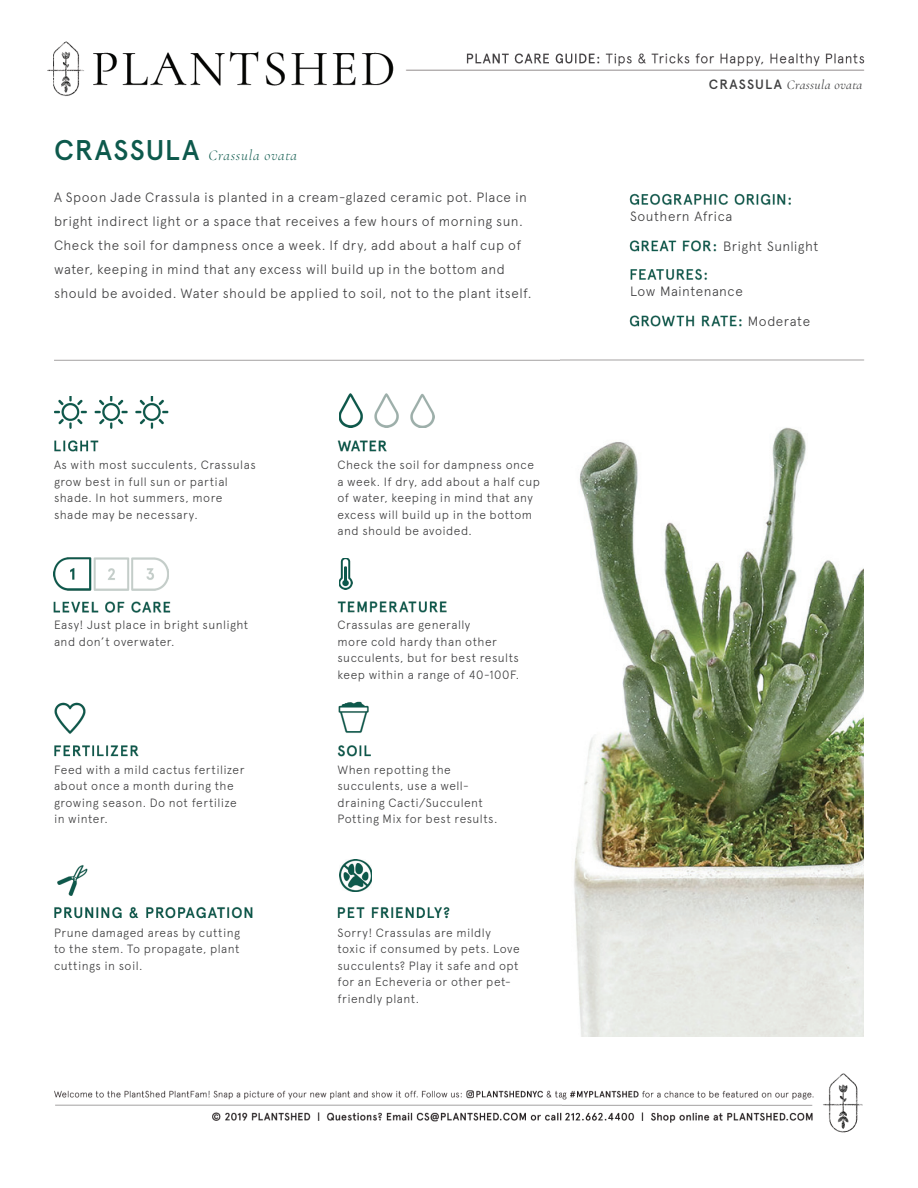
<style>
.page{position:relative;width:918px;height:1188px;background:#fff}
.page>*{position:absolute;margin:0;border:0;box-sizing:border-box;transform-origin:0 0}
.t1{font:italic 300 15px "Cormorant Garamond";letter-spacing:.05em;color:#0d594c}
.t2{font:300 13.5px/24px "Apercu";letter-spacing:.035em;color:#3e3e3f}
.t3{font:italic 13.5px "Cormorant Garamond";letter-spacing:.025em;color:#3e3e3f}
.t4{font:300 12px/16.5px "Apercu";letter-spacing:.04em;color:#3e3e3f}
.s1{font-family:"Apercu";font-weight:500;font-style:normal;font-size:28.5px}
.s2{font-family:"Apercu";font-weight:500;font-style:normal}
</style>
<div class="page">
<img style="left:47px;top:41px;width:818px;height:1092px">
<img style="left:340px;top:860px;width:32px;height:32px">
<img style="left:54px;top:558px;width:115px;height:32px">
<img style="left:339px;top:394px;width:95px;height:33px">
<img style="left:54px;top:396px;width:115px;height:32px">
<img style="left:339px;top:558px;width:13px;height:31px">
<img style="left:554px;top:417px;width:310px;height:619px">
<p class="t1" style="left:54px;top:146px;width:244px"><span class="s1">CRASSULA</span> Crassula ovata</p>
<p class="t2" style="left:54px;top:185px;width:479px">A Spoon Jade Crassula is planted in a cream-glazed ceramic pot. Place in bright indirect light or a space that receives a few hours of morning sun.<br>Check the soil for dampness once a week. If dry, add about a half cup of water, keeping in mind that any excess will build up in the bottom and should be avoided. Water should be applied to soil, not to the plant itself.</p>
<p class="t4" style="left:54px;top:457px;width:203px">As with most succulents, Crassulas grow best in full sun or partial shade. In hot summers, more shade may be necessary.</p>
<p class="t4" style="left:338px;top:457px;width:204px">Check the soil for dampness once a week. If dry, add about a half cup of water, keeping in mind that any excess will build up in the bottom and should be avoided.</p>
<p class="t4" style="left:54px;top:617px;width:196px">Easy! Just place in bright sunlight and don’t overwater.</p>
<p class="t4" style="left:338px;top:617px;width:183px">Crassulas are generally<br>more cold hardy than other succulents, but for best results keep within a range of 40-100F.</p>
<p class="t4" style="left:54px;top:761px;width:192px">Feed with a mild cactus fertilizer about once a month during the growing season. Do not fertilize in winter.</p>
<p class="t4" style="left:338px;top:761px;width:162px">When repotting the succulents, use a well&shy;draining Cacti/Succulent<br>Potting Mix for best results.</p>
<p class="t4" style="left:54px;top:924px;width:187px;text-align:justify">Prune damaged areas by cutting to the stem. To propagate, plant cuttings in soil.</p>
<p class="t4" style="left:338px;top:924px;width:184px">Sorry! Crassulas are mildly toxic if consumed by pets. Love succulents? Play it safe and opt for an Echeveria or other pet&shy;friendly plant.</p>
<p class="t3" style="left:709px;top:77px;width:155px"><span class="s2">CRASSULA</span> Crassula ovata</p>
<p class="t2" style="left:630px;top:204px;width:104px">Southern Africa</p>
<p class="t2" style="left:723px;top:234px;width:97px">Bright Sunlight</p>
<p class="t2" style="left:630px;top:279px;width:114px">Low Maintenance</p>
<p class="t2" style="left:748px;top:309px;width:64px">Moderate</p>
</div>
